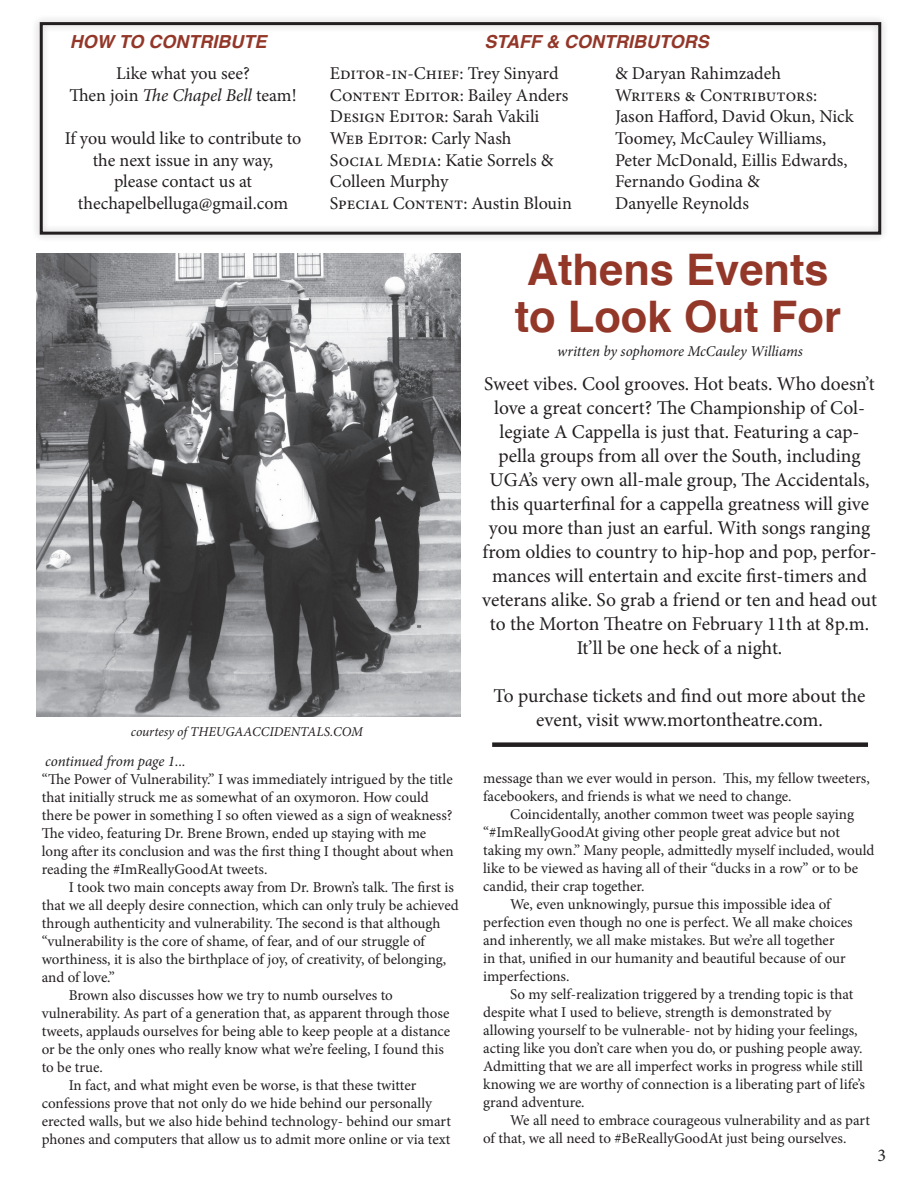
<style>
.page{position:relative;width:918px;height:1188px;background:#fff}
.page>*{position:absolute;margin:0;border:0;box-sizing:border-box;transform-origin:0 0}
.t1{font:700 43.5px "Helvetica";color:#933729}
.t2{font:19.5px/24px "Minion Pro";letter-spacing:-.005em;color:#231f20;text-align:center}
.t3{font:18px/21.6px "Minion Pro";color:#231f20;text-align:center}
.t4{font:italic 700 18px "Helvetica";color:#933729}
.t5{font:15px/18px "Minion Pro";letter-spacing:-.005em;color:#231f20}
.t6{font:italic 15px "Minion Pro";letter-spacing:-.005em;color:#231f20}
.t7{font:italic 13.5px "Minion Pro";color:#231f20}
.s1{font-style:italic}
</style>
<div class="page">
<div style="left:40px;top:22px;width:841px;height:213px;border:3px solid #231f20"></div>
<img style="left:36px;top:254px;width:425px;height:462px">
<div style="left:492px;top:742px;width:376px;height:5px;background:#231f20"></div>
<p class="t4" style="left:70px;top:26px;width:198px">HOW TO CONTRIBUTE</p>
<p class="t4" style="left:485px;top:26px;width:226px">STAFF &amp; CONTRIBUTORS</p>
<p class="t3" style="left:615px;top:63px;width:167px">&amp; Daryan Rahimzadeh</p>
<p class="t3" style="left:615px;top:84px;width:240px;text-align:left">Writers &amp; Contributors:<br>Jason Hafford, David Okun, Nick<br>Toomey, McCauley Williams,<br>Peter McDonald, Eillis Edwards,<br>Fernando Godina &amp;</p>
<p class="t3" style="left:615px;top:192px;width:135px">Danyelle Reynolds</p>
<p class="t3" style="left:330px;top:63px;width:230px">Editor-in-Chief: Trey Sinyard</p>
<p class="t3" style="left:330px;top:84px;width:240px">Content Editor: Bailey Anders</p>
<p class="t3" style="left:330px;top:106px;width:211px">Design Editor: Sarah Vakili</p>
<p class="t3" style="left:330px;top:128px;width:183px">Web Editor: Carly Nash</p>
<p class="t3" style="left:330px;top:149px;width:224px">Social Media: Katie Sorrels &amp;</p>
<p class="t3" style="left:330px;top:171px;width:120px">Colleen Murphy</p>
<p class="t3" style="left:330px;top:192px;width:244px">Special Content: Austin Blouin</p>
<p class="t3" style="left:116px;top:63px;width:136px">Like what you see?</p>
<p class="t3" style="left:69px;top:84px;width:229px">Then join <span class="s1">The Chapel Bell</span> team!</p>
<p class="t3" style="left:65px;top:128px;width:238px">If you would like to contribute to the next issue in any way,</p>
<p class="t3" style="left:114px;top:171px;width:140px">please contact us at</p>
<p class="t3" style="left:78px;top:192px;width:212px">thechapelbelluga@gmail.com</p>
<p class="t1" style="left:527px;top:235px;width:304px">Athens Events</p>
<p class="t1" style="left:515px;top:281px;width:328px">to Look Out For</p>
<p class="t7" style="left:131px;top:722px;width:234px">courtesy of THEUGAACCIDENTALS.COM</p>
<p class="t6" style="left:45px;top:751px;width:142px">continued from page 1...</p>
<p class="t5" style="left:42px;top:770px;width:413px">“The Power of Vulnerability.” I was immediately intrigued by the title that initially struck me as somewhat of an oxymoron. How could there be power in something I so often viewed as a sign of weakness?<br>The video, featuring Dr. Brene Brown, ended up staying with me long after its conclusion and was the first thing I thought about when reading the #ImReallyGoodAt tweets.</p>
<p class="t5" style="left:42px;top:878px;width:418px;text-indent:27px">I took two main concepts away from Dr. Brown’s talk. The first is that we all deeply desire connection, which can only truly be achieved through authenticity and vulnerability. The second is that although “vulnerability is the core of shame, of fear, and of our struggle of worthiness, it is also the birthplace of joy, of creativity, of belonging, and of love.”</p>
<p class="t5" style="left:42px;top:986px;width:410px;text-indent:27px">Brown also discusses how we try to numb ourselves to vulnerability. As part of a generation that, as apparent through those tweets, applauds ourselves for being able to keep people at a distance or be the only ones who really know what we’re feeling, I found this to be true.</p>
<p class="t5" style="left:42px;top:1076px;width:411px;text-indent:27px">In fact, and what might even be worse, is that these twitter confessions prove that not only do we hide behind our personally erected walls, but we also hide behind technology- behind our smart phones and computers that allow us to admit more online or via text</p>
<p class="t6" style="left:557px;top:341px;width:247px">written by sophomore McCauley Williams</p>
<p class="t2" style="left:482px;top:372px;width:396px">Sweet vibes. Cool grooves. Hot beats. Who doesn’t love a great concert? The Championship of Col&shy;legiate A Cappella is just that. Featuring a cap&shy;pella groups from all over the South, including UGA’s very own all-male group, The Accidentals, this quarterfinal for a cappella greatness will give you more than just an earful. With songs ranging from oldies to country to hip-hop and pop, perfor&shy;mances will entertain and excite first-timers and veterans alike. So grab a friend or ten and head out to the Morton Theatre on February 11th at 8p.m.<br>It’ll be one heck of a night.</p>
<p class="t2" style="left:494px;top:684px;width:373px">To purchase tickets and find out more about the event, visit www.mortontheatre.com.</p>
<p class="t5" style="left:483px;top:769px;width:388px">message than we ever would in person. This, my fellow tweeters, facebookers, and friends is what we need to change.</p>
<p class="t5" style="left:483px;top:805px;width:393px;text-indent:27px">Coincidentally, another common tweet was people saying “#ImReallyGoodAt giving other people great advice but not taking my own.” Many people, admittedly myself included, would like to be viewed as having all of their “ducks in a row” or to be candid, their crap together.</p>
<p class="t5" style="left:483px;top:895px;width:371px;text-indent:27px">We, even unknowingly, pursue this impossible idea of perfection even though no one is perfect. We all make choices and inherently, we all make mistakes. But we’re all together<br>in that, unified in our humanity and beautiful because of our imperfections.</p>
<p class="t5" style="left:483px;top:985px;width:383px;text-indent:27px">So my self-realization triggered by a trending topic is that despite what I used to believe, strength is demonstrated by allowing yourself to be vulnerable- not by hiding your feelings, acting like you don’t care when you do, or pushing people away.<br>Admitting that we are all imperfect works in progress while still knowing we are worthy of connection is a liberating part of life’s grand adventure.</p>
<p class="t5" style="left:483px;top:1111px;width:388px;text-indent:27px">We all need to embrace courageous vulnerability and as part of that, we all need to #BeReallyGoodAt just being ourselves.</p>
<p class="t3" style="left:878px;top:1144px;width:10px">3</p>
</div>
